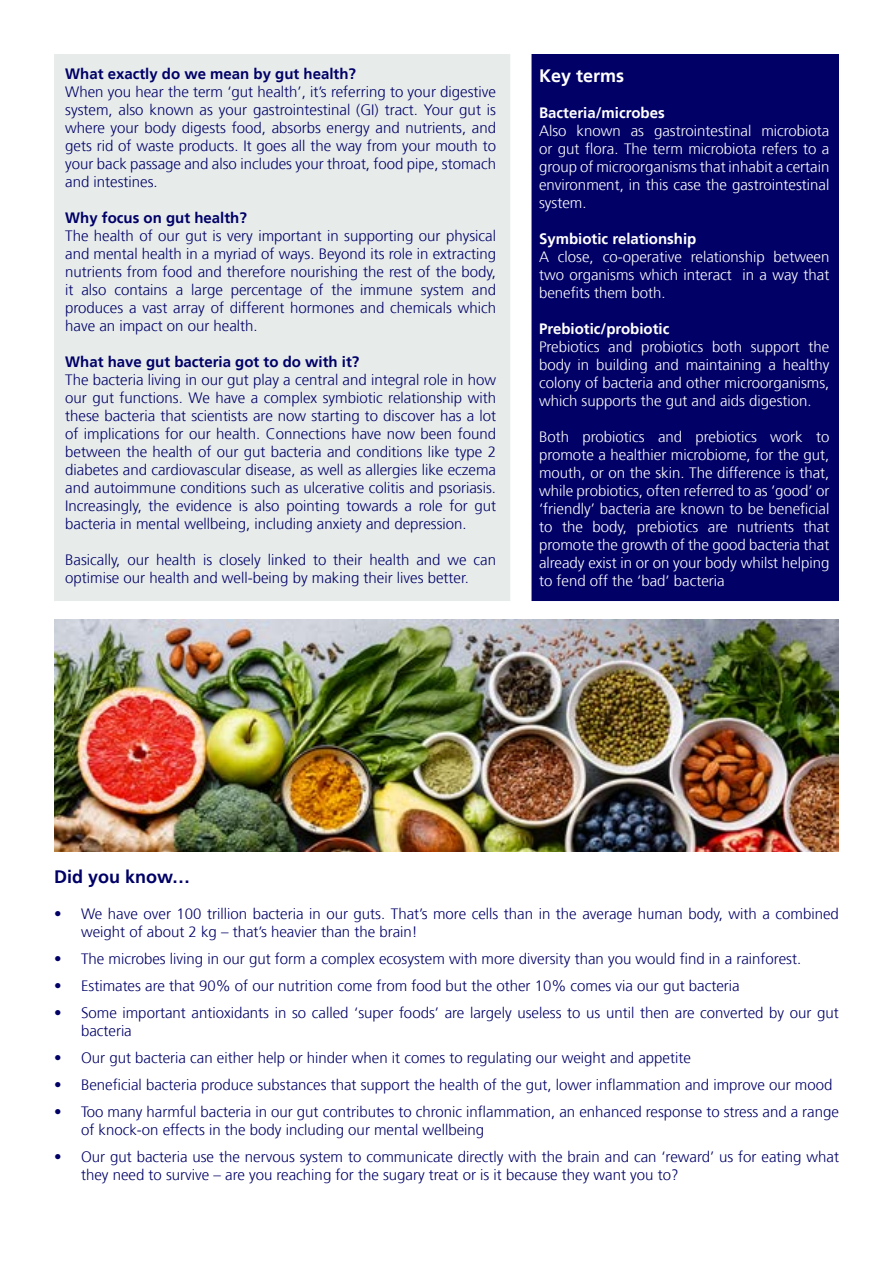
<style>
.page{position:relative;width:893px;height:1263px;background:#fff}
.page>*{position:absolute;margin:0;border:0;box-sizing:border-box;transform-origin:0 0}
.t1{font:700 18px "Frutiger";color:#006}
.t2{font:700 18px "Frutiger";color:#fff}
.t3{font:300 15px/18px "Frutiger";color:#006}
.t4{font:300 15px/18px "Frutiger";color:#fff;text-align:justify}
.t5{font:700 15px "Frutiger";color:#006}
.t6{font:700 15px "Frutiger";color:#fff}
</style>
<div class="page">
<div style="left:54px;top:54px;width:456px;height:547px;background:#e7eceb"></div>
<div style="left:531px;top:54px;width:308px;height:547px;background:#006;border:2px solid #006"></div>
<img style="left:54px;top:619px;width:785px;height:233px">
<p class="t5" style="left:65px;top:65px;width:292px">What exactly do we mean by gut health?</p>
<p class="t3" style="left:65px;top:83px;width:432px;text-align:justify">When you hear the term ‘gut health’, it’s referring to your digestive system, also known as your gastrointestinal (GI) tract. Your gut is where your body digests food, absorbs energy and nutrients, and gets rid of waste products. It goes all the way from your mouth to your back passage and also includes your throat, food pipe, stomach and intestines.</p>
<p class="t5" style="left:65px;top:209px;width:183px">Why focus on gut health?</p>
<p class="t3" style="left:65px;top:227px;width:432px;text-align:justify">The health of our gut is very important in supporting our physical and mental health in a myriad of ways. Beyond its role in extracting nutrients from food and therefore nourishing the rest of the body, it also contains a large percentage of the immune system and produces a vast array of different hormones and chemicals which have an impact on our health.</p>
<p class="t5" style="left:65px;top:353px;width:296px">What have gut bacteria got to do with it?</p>
<p class="t3" style="left:65px;top:371px;width:432px;text-align:justify">The bacteria living in our gut play a central and integral role in how our gut functions. We have a complex symbiotic relationship with these bacteria that scientists are now starting to discover has a lot of implications for our health. Connections have now been found between the health of our gut bacteria and conditions like type 2 diabetes and cardiovascular disease, as well as allergies like eczema and autoimmune conditions such as ulcerative colitis and psoriasis.<br>Increasingly, the evidence is also pointing towards a role for gut bacteria in mental wellbeing, including anxiety and depression.</p>
<p class="t3" style="left:65px;top:551px;width:432px">Basically, our health is closely linked to their health and we can optimise our health and well-being by making their lives better.</p>
<p class="t2" style="left:539px;top:65px;width:87px">Key terms</p>
<p class="t6" style="left:539px;top:104px;width:127px">Bacteria/microbes</p>
<p class="t4" style="left:539px;top:122px;width:292px">Also known as gastrointestinal microbiota or gut flora. The term microbiota refers to a group of microorganisms that inhabit a certain environment, in this case the gastrointestinal system.</p>
<p class="t6" style="left:539px;top:230px;width:159px">Symbiotic relationship</p>
<p class="t4" style="left:539px;top:248px;width:292px">A close, co-operative relationship between two organisms which interact in a way that benefits them both.</p>
<p class="t6" style="left:539px;top:320px;width:132px">Prebiotic/probiotic</p>
<p class="t4" style="left:539px;top:338px;width:292px">Prebiotics and probiotics both support the body in building and maintaining a healthy colony of bacteria and other microorganisms, which supports the gut and aids digestion.</p>
<p class="t4" style="left:539px;top:428px;width:292px">Both probiotics and prebiotics work to promote a healthier microbiome, for the gut, mouth, or on the skin. The difference is that, while probiotics, often referred to as ‘good’ or ‘friendly’ bacteria are known to be beneficial to the body, prebiotics are nutrients that promote the growth of the good bacteria that already exist in or on your body whilst helping to fend off the ‘bad’ bacteria</p>
<p class="t1" style="left:54px;top:866px;width:138px">Did you know…</p>
<p class="t3" style="left:81px;top:905px;width:759px;text-indent:-27px">• We have over 100 trillion bacteria in our guts. That’s more cells than in the average human body, with a combined weight of about 2 kg – that’s heavier than the brain!</p>
<p class="t3" style="left:54px;top:950px;width:749px">• The microbes living in our gut form a complex ecosystem with more diversity than you would find in a rainforest.</p>
<p class="t3" style="left:54px;top:977px;width:687px">• Estimates are that 90% of our nutrition come from food but the other 10% comes via our gut bacteria</p>
<p class="t3" style="left:81px;top:1004px;width:759px;text-indent:-27px">• Some important antioxidants in so called ‘super foods’ are largely useless to us until then are converted by our gut bacteria</p>
<p class="t3" style="left:54px;top:1049px;width:638px">• Our gut bacteria can either help or hinder when it comes to regulating our weight and appetite</p>
<p class="t3" style="left:54px;top:1076px;width:780px">• Beneficial bacteria produce substances that support the health of the gut, lower inflammation and improve our mood</p>
<p class="t3" style="left:81px;top:1103px;width:759px;text-indent:-27px">• Too many harmful bacteria in our gut contributes to chronic inflammation, an enhanced response to stress and a range of knock-on effects in the body including our mental wellbeing</p>
<p class="t3" style="left:81px;top:1148px;width:759px;text-indent:-27px">• Our gut bacteria use the nervous system to communicate directly with the brain and can ‘reward’ us for eating what they need to survive – are you reaching for the sugary treat or is it because they want you to?</p>
</div>
